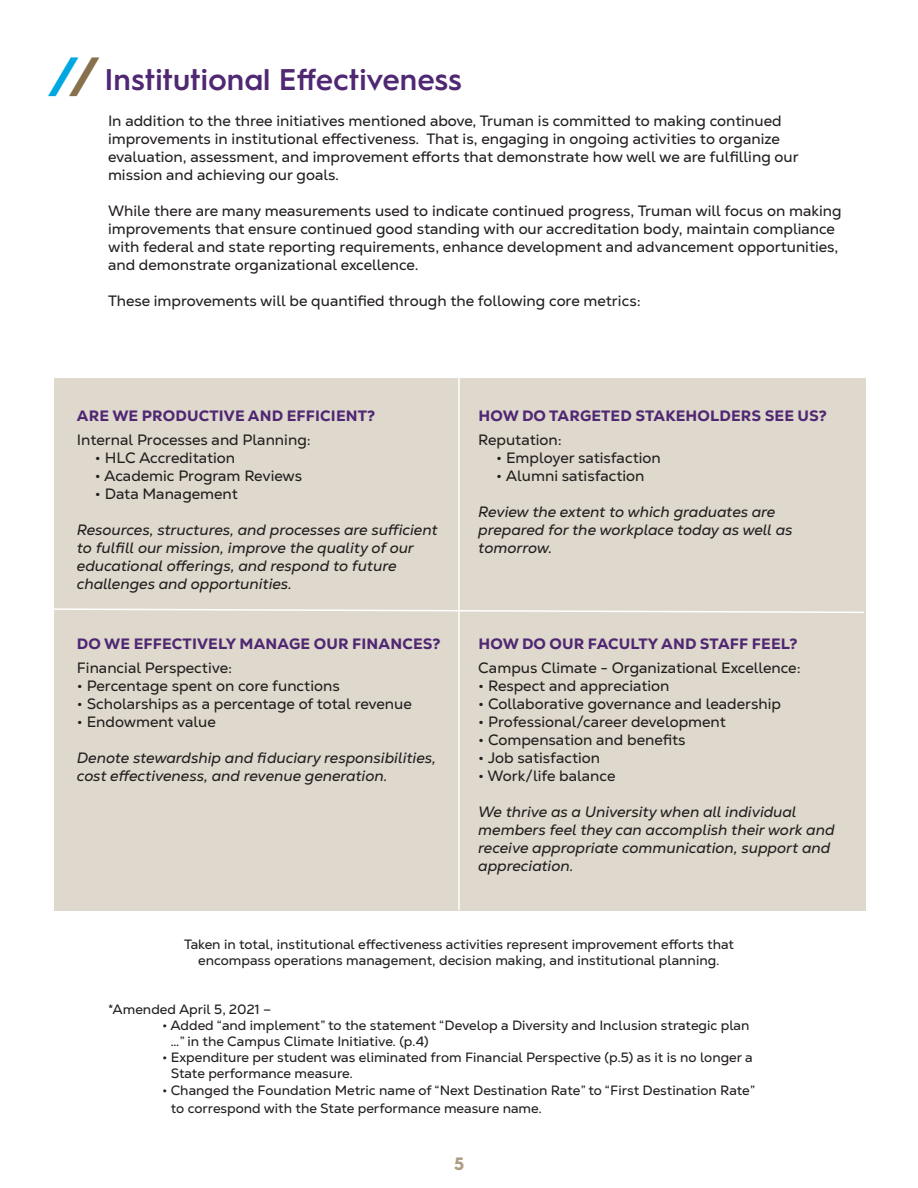
<style>
.page{position:relative;width:918px;height:1188px;background:#fff}
.page>*{position:absolute;margin:0;border:0;box-sizing:border-box;transform-origin:0 0}
.t1{font:600 30px "Hurme Geometric Sans 1";color:#4f2773}
.Heds_for_Appendix{font:700 18px "Hurme Geometric Sans 1";color:#ad9d83}
.t2{font:15px/18px "Nexa Text";color:#231f20}
.t3{font:italic 15px/18px "Nexa Text";color:#231f20}
.t4{font:800 15px "Nexa Text";letter-spacing:.01em;color:#4f2773}
.t5{font:13.5px/16.2px "Nexa Text";color:#231f20}
.s1{font-weight:900;font-style:italic;font-size:45px;color:#00a7e1}
.s2{font-weight:900;font-style:italic;font-size:45px;color:#87704c}
</style>
<div class="page">
<div style="left:54px;top:378px;width:811px;height:532px;background:#dfd8cc"></div>
<hr style="left:458px;top:378px;width:2px;height:532px;background:#fff">
<svg style="left:54px;top:608px;width:812px;height:6px"></svg>
<p class="t1" style="left:54px;top:59px;width:409px"><span class="s1">/</span><span class="s2">/</span> Institutional Effectiveness</p>
<p class="t2" style="left:108px;top:112px;width:692px">In addition to the three initiatives mentioned above, Truman is committed to making continued improvements in institutional effectiveness. That is, engaging in ongoing activities to organize evaluation, assessment, and improvement efforts that demonstrate how well we are fulfilling our mission and achieving our goals.</p>
<p class="t2" style="left:108px;top:202px;width:735px">While there are many measurements used to indicate continued progress, Truman will focus on making improvements that ensure continued good standing with our accreditation body, maintain compliance with federal and state reporting requirements, enhance development and advancement opportunities, and demonstrate organizational excellence.</p>
<p class="t2" style="left:108px;top:292px;width:534px">These improvements will be quantified through the following core metrics:</p>
<p class="t4" style="left:77px;top:406px;width:300px">ARE WE PRODUCTIVE AND EFFICIENT?</p>
<p class="t2" style="left:77px;top:431px;width:235px">Internal Processes and Planning:</p>
<p class="t2" style="left:95px;top:449px;width:142px">• HLC Accreditation</p>
<p class="t2" style="left:95px;top:467px;width:209px">• Academic Program Reviews</p>
<p class="t2" style="left:95px;top:485px;width:144px">• Data Management</p>
<p class="t3" style="left:77px;top:521px;width:362px">Resources, structures, and processes are sufficient to fulfill our mission, improve the quality of our educational offerings, and respond to future challenges and opportunities.</p>
<p class="t4" style="left:77px;top:634px;width:365px">DO WE EFFECTIVELY MANAGE OUR FINANCES?</p>
<p class="t2" style="left:77px;top:659px;width:157px">Financial Perspective:</p>
<p class="t2" style="left:77px;top:677px;width:264px">• Percentage spent on core functions</p>
<p class="t2" style="left:77px;top:695px;width:336px">• Scholarships as a percentage of total revenue</p>
<p class="t2" style="left:77px;top:713px;width:140px">• Endowment value</p>
<p class="t3" style="left:77px;top:749px;width:361px">Denote stewardship and fiduciary responsibilities, cost effectiveness, and revenue generation.</p>
<p class="t4" style="left:478px;top:406px;width:350px">HOW DO TARGETED STAKEHOLDERS SEE US?</p>
<p class="t2" style="left:478px;top:431px;width:85px">Reputation:</p>
<p class="t2" style="left:496px;top:449px;width:166px">• Employer satisfaction</p>
<p class="t2" style="left:496px;top:467px;width:150px">• Alumni satisfaction</p>
<p class="t3" style="left:478px;top:503px;width:316px">Review the extent to which graduates are prepared for the workplace today as well as tomorrow.</p>
<p class="t4" style="left:478px;top:634px;width:321px">HOW DO OUR FACULTY AND STAFF FEEL?</p>
<p class="t2" style="left:478px;top:659px;width:324px">Campus Climate - Organizational Excellence:</p>
<p class="t2" style="left:478px;top:677px;width:193px">• Respect and appreciation</p>
<p class="t2" style="left:478px;top:695px;width:304px">• Collaborative governance and leadership</p>
<p class="t2" style="left:478px;top:713px;width:249px">• Professional/career development</p>
<p class="t2" style="left:478px;top:731px;width:209px">• Compensation and benefits</p>
<p class="t2" style="left:478px;top:749px;width:123px">• Job satisfaction</p>
<p class="t2" style="left:478px;top:767px;width:139px">• Work/life balance</p>
<p class="t3" style="left:478px;top:803px;width:358px">We thrive as a University when all individual members feel they can accomplish their work and receive appropriate communication, support and appreciation.</p>
<p class="t5" style="left:184px;top:936px;width:551px">Taken in total, institutional effectiveness activities represent improvement efforts that</p>
<p class="t5" style="left:198px;top:952px;width:523px">encompass operations management, decision making, and institutional planning.</p>
<p class="t5" style="left:108px;top:1001px;width:165px">*Amended April 5, 2021 –</p>
<p class="t5" style="left:170px;top:1017px;width:581px;text-indent:-8px">• Added “and implement” to the statement “Develop a Diversity and Inclusion strategic plan …” in the Campus Climate Initiative. (p.4)</p>
<p class="t5" style="left:171px;top:1049px;width:583px;text-indent:-9px">• Expenditure per student was eliminated from Financial Perspective (p.5) as it is no longer a<br>State performance measure.</p>
<p class="t5" style="left:171px;top:1081px;width:586px;line-height:18px;text-indent:-9px">• Changed the Foundation Metric name of “Next Destination Rate” to “First Destination Rate” to correspond with the State performance measure name.</p>
<p class="Heds_for_Appendix" style="left:454px;top:1151px;width:12px">5</p>
</div>
